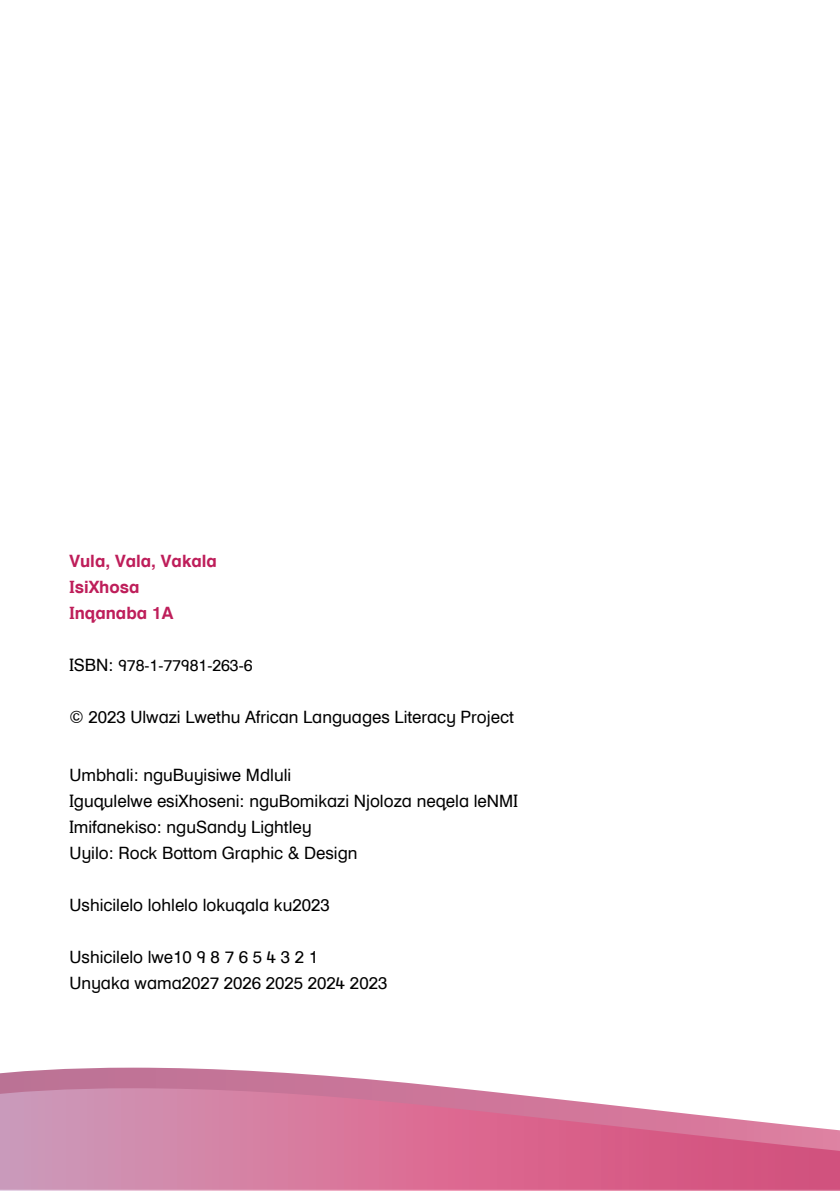
<style>
.page{position:relative;width:840px;height:1191px;background:#fff}
.page>*{position:absolute;margin:0;border:0;box-sizing:border-box;transform-origin:0 0}
.t1{font:17px/26px "Swis Forall";color:#000}
.t2{font:700 17px/26px "Swis Forall";color:#be1e5a}
.t3{font:16px "Swis Forall";color:#000}
.s1{font-size:17px}
</style>
<div class="page">
<svg style="left:0;top:1067px;width:455px;height:21px"></svg>
<svg style="left:0;top:1088px;width:839px;height:103px;background:#d884a5"></svg>
<p class="t2" style="left:69px;top:548px;width:149px">Vula, Vala, Vakala<br>IsiXhosa<br>Inqanaba 1A</p>
<p class="t3" style="left:69px;top:656px;width:184px"><span class="s1">ISBN:</span> 978-1-77981-263-6</p>
<p class="t1" style="left:69px;top:705px;width:445px">© 2023 Ulwazi Lwethu African Languages Literacy Project</p>
<p class="t1" style="left:69px;top:763px;width:449px">Umbhali: nguBuyisiwe Mdluli<br>Iguqulelwe esiXhoseni: nguBomikazi Njoloza neqela leNMI Imifanekiso: nguSandy Lightley<br>Uyilo: Rock Bottom Graphic &amp; Design</p>
<p class="t1" style="left:69px;top:893px;width:261px">Ushicilelo lohlelo lokuqala ku2023</p>
<p class="t1" style="left:69px;top:945px;width:319px">Ushicilelo lwe10 9 8 7 6 5 4 3 2 1<br>Unyaka wama2027 2026 2025 2024 2023</p>
</div>
